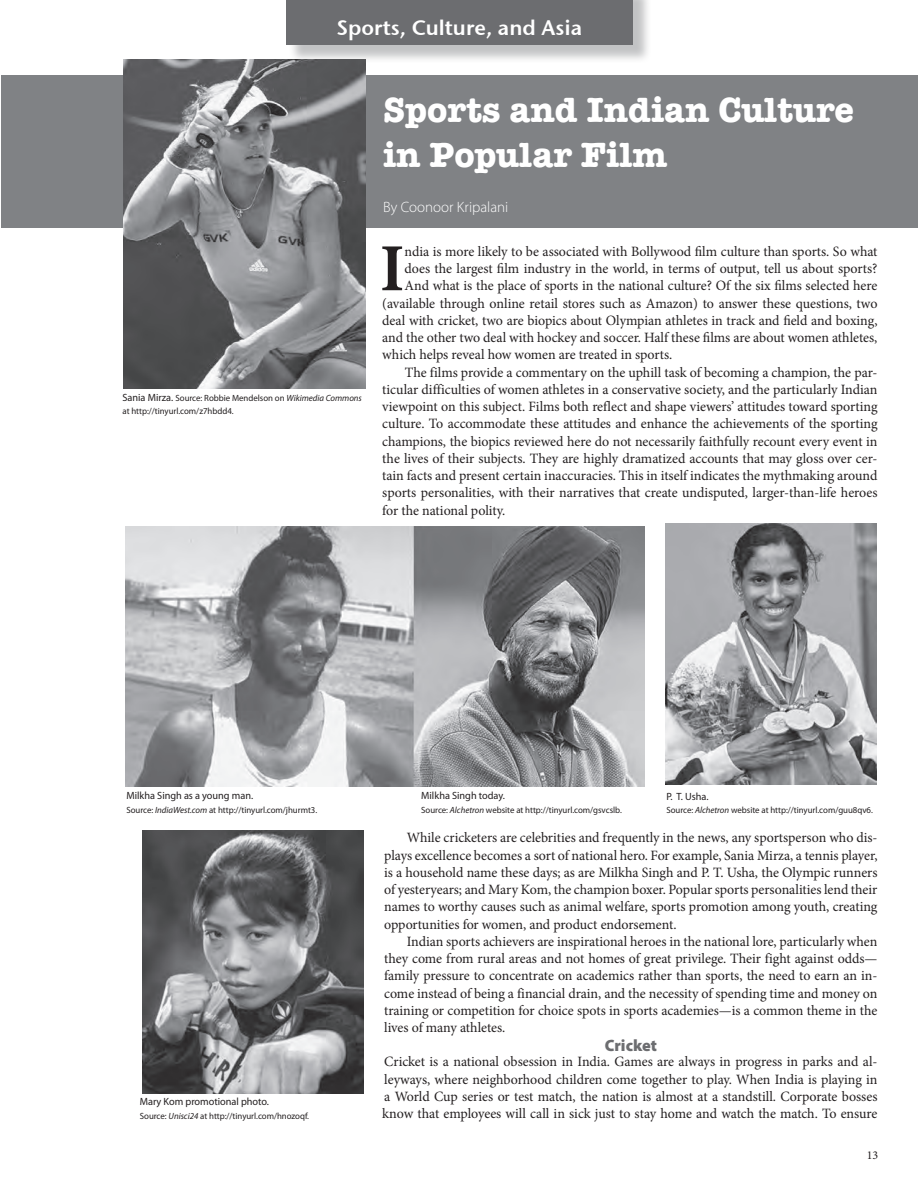
<style>
.page{position:relative;width:918px;height:1188px;background:#fff}
.page>*{position:absolute;margin:0;border:0;box-sizing:border-box;transform-origin:0 0}
.First_Paragraph_Body{font:700 67.35px "Minion Pro";color:#231f20}
.t1{font:700 36px/45px "American Typewriter";color:#fff}
.t2{font:21px "Stone Sans Sem ITCTT Semi";color:#fff}
.Myriad_Subhead{font:900 16.5px "Myriad Pro";color:#6c6d70}
.Author_By_Line{font:300 15px "Myriad Pro";color:#fff}
.Body{font:14.25px/17.2px "Minion Pro";letter-spacing:-.005em;color:#231f20;text-align:justify}
.First_Paragraph_Body-2{font:14.25px "Minion Pro";letter-spacing:-.005em;color:#231f20}
._1st_P_after_Subhead{font:14.25px/17.2px "Minion Pro";letter-spacing:-.005em;color:#231f20;text-align:justify}
.t3{font:12px "Minion Pro";color:#231f20}
.Captions{font:10.5px "Myriad Pro";color:#231f20}
.Captions-2{font:9px/13.5px "Myriad Pro";color:#231f20}
.s1{font-size:10.5px}
.s2{font-style:italic}
</style>
<div class="page">
<div style="left:288px;top:0;width:363px;height:63px;background:#808285;opacity:.48"></div>
<div style="left:286px;top:0;width:347px;height:45px;background:#6c6d70"></div>
<div style="left:2px;top:76px;width:916px;height:152px;background:#808285"></div>
<img style="left:124px;top:60px;width:241px;height:329px">
<img style="left:665px;top:523px;width:211px;height:262px">
<img style="left:125px;top:526px;width:519px;height:261px">
<img style="left:142px;top:831px;width:222px;height:262px">
<h3 class="t2" style="left:337px;top:10px;width:247px">Sports, Culture, and Asia</h3>
<p class="Captions-2" style="left:122px;top:391px;width:241px"><span class="s1">Sania Mirza.</span> Source: Robbie Mendelson on <span class="s2">Wikimedia Commons </span>at http://tinyurl.com/z7hbdd4.</p>
<p class="t1" style="left:383px;top:86px;width:472px">Sports and Indian Culture in Popular Film</p>
<p class="Author_By_Line" style="left:383px;top:198px;width:127px">By Coonoor Kripalani</p>
<p class="First_Paragraph_Body" style="left:380px;top:221px;width:26px">I</p>
<p class="First_Paragraph_Body-2" style="left:405px;top:242px;width:474px">ndia is more likely to be associated with Bollywood film culture than sports. So what</p>
<p class="First_Paragraph_Body-2" style="left:405px;top:259px;width:474px">does the largest film industry in the world, in terms of output, tell us about sports?</p>
<p class="First_Paragraph_Body-2" style="left:405px;top:276px;width:474px">And what is the place of sports in the national culture? Of the six films selected here</p>
<p class="First_Paragraph_Body-2" style="left:382px;top:293px;width:497px">(available through online retail stores such as Amazon) to answer these questions, two</p>
<p class="First_Paragraph_Body-2" style="left:382px;top:311px;width:497px">deal with cricket, two are biopics about Olympian athletes in track and field and boxing,</p>
<p class="First_Paragraph_Body-2" style="left:382px;top:328px;width:497px">and the other two deal with hockey and soccer. Half these films are about women athletes,</p>
<p class="First_Paragraph_Body-2" style="left:382px;top:345px;width:292px">which helps reveal how women are treated in sports.</p>
<p class="Body" style="left:382px;top:363px;width:497px;text-indent:22px">The films provide a commentary on the uphill task of becoming a champion, the par&shy;ticular difficulties of women athletes in a conservative society, and the particularly Indian viewpoint on this subject. Films both reflect and shape viewers’ attitudes toward sporting culture. To accommodate these attitudes and enhance the achievements of the sporting champions, the biopics reviewed here do not necessarily faithfully recount every event in the lives of their subjects. They are highly dramatized accounts that may gloss over cer&shy;tain facts and present certain inaccuracies. This in itself indicates the mythmaking around sports personalities, with their narratives that create undisputed, larger-than-life heroes for the national polity.</p>
<p class="Captions" style="left:126px;top:789px;width:128px">Milkha Singh as a young man.</p>
<p class="Captions-2" style="left:126px;top:803px;width:192px">Source: <span class="s2">IndiaWest.com</span> at http://tinyurl.com/jhurmt3.</p>
<p class="Captions" style="left:140px;top:1095px;width:131px">Mary Kom promotional photo.</p>
<p class="Captions-2" style="left:140px;top:1109px;width:171px">Source: <span class="s2">Unisci24</span> at http://tinyurl.com/hnozoqf.</p>
<p class="Captions" style="left:421px;top:789px;width:85px">Milkha Singh today.</p>
<p class="Captions-2" style="left:421px;top:803px;width:202px">Source: <span class="s2">Alchetron</span> website at http://tinyurl.com/gsvcslb.</p>
<p class="Captions" style="left:666px;top:790px;width:44px">P. T. Usha.</p>
<p class="Captions-2" style="left:666px;top:803px;width:208px">Source: <span class="s2">Alchetron</span> website at http://tinyurl.com/guu8qv6.</p>
<p class="Body" style="left:384px;top:829px;width:495px;text-indent:22px">While cricketers are celebrities and frequently in the news, any sportsperson who dis&shy;plays excellence becomes a sort of national hero. For example, Sania Mirza, a tennis player, is a household name these days; as are Milkha Singh and P. T. Usha, the Olympic runners of yesteryears; and Mary Kom, the champion boxer. Popular sports personalities lend their names to worthy causes such as animal welfare, sports promotion among youth, creating opportunities for women, and product endorsement.</p>
<p class="Body" style="left:384px;top:933px;width:495px;text-indent:22px">Indian sports achievers are inspirational heroes in the national lore, particularly when they come from rural areas and not homes of great privilege. Their fight against odds— family pressure to concentrate on academics rather than sports, the need to earn an in&shy;come instead of being a financial drain, and the necessity of spending time and money on training or competition for choice spots in sports academies—is a common theme in the lives of many athletes.</p>
<p class="Myriad_Subhead" style="left:605px;top:1034px;width:54px">Cricket</p>
<p class="_1st_P_after_Subhead" style="left:382px;top:1053px;width:497px">Cricket is a national obsession in India. Games are always in progress in parks and al&shy;leyways, where neighborhood children come together to play. When India is playing in a World Cup series or test match, the nation is almost at a standstill. Corporate bosses know that employees will call in sick just to stay home and watch the match. To ensure</p>
<p class="t3" style="left:867px;top:1147px;width:13px">13</p>
</div>
